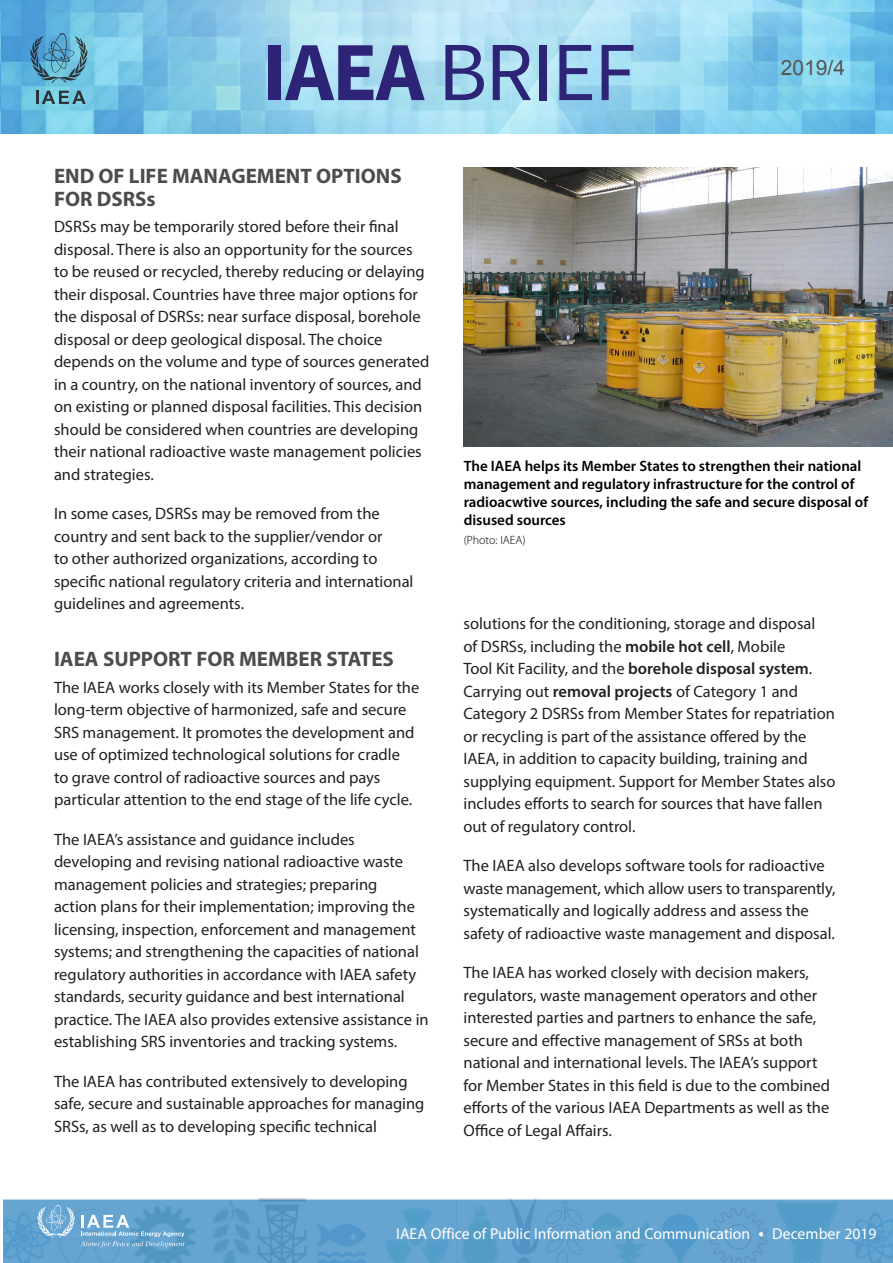
<style>
.page{position:relative;width:893px;height:1263px;background:#fff}
.page>*{position:absolute;margin:0;border:0;box-sizing:border-box;transform-origin:0 0}
.t1{font:84px "Source Sans Pro";letter-spacing:-.02em;color:#2d2377}
.Subhead_01{font:700 21px/22.5px "Myriad Pro";color:#4b4c4d}
.t2{font:21px "Arial";color:#545557}
.Body_text{font:16.5px/22.5px "Myriad Pro";color:#231f20}
.Body_text_-_no_space{font:16.5px/22.5px "Myriad Pro";color:#231f20}
.t3{font:15.75px "Myriad Pro";color:#fff}
.t4{font:600 15px/18px "Myriad Pro";color:#000}
.credit_source{font:300 12px "Myriad Pro";color:#000}
.s1{font-weight:700}
.s2{font-weight:600}
.s3{font-family:"Source Sans Pro";font-size:18px}
</style>
<div class="page">
<img style="left:0;top:0;width:893px;height:134px">
<img style="left:3px;top:1198px;width:890px;height:65px">
<svg style="left:37px;top:1205px;width:38px;height:32px"></svg>
<svg style="left:81px;top:1215px;width:104px;height:32px;background:#79afd3"></svg>
<img style="left:463px;top:167px;width:430px;height:279px">
<svg style="left:30px;top:33px;width:57px;height:50px;background:#569ab8"></svg>
<svg style="left:36px;top:91px;width:50px;height:13px"></svg>
<h1 class="t1" style="left:262px;top:20px;width:375px"><span class="s1">IAEA</span> BRIEF</h1>
<p class="t2" style="left:781px;top:54px;width:66px">2019/4</p>
<p class="Subhead_01" style="left:54px;top:164px;width:349px">END OF LIFE MANAGEMENT OPTIONS<br>FOR DSRSs</p>
<p class="Body_text_-_no_space" style="left:54px;top:215px;width:377px">DSRSs may be temporarily stored before their final disposal. There is also an opportunity for the sources to be reused or recycled, thereby reducing or delaying their disposal. Countries have three major options for the disposal of DSRSs: near surface disposal, borehole disposal or deep geological disposal. The choice depends on the volume and type of sources generated in a country, on the national inventory of sources, and on existing or planned disposal facilities. This decision should be considered when countries are developing their national radioactive waste management policies and strategies.</p>
<p class="Body_text" style="left:54px;top:502px;width:361px">In some cases, DSRSs may be removed from the country and sent back to the supplier/vendor or<br>to other authorized organizations, according to specific national regulatory criteria and international guidelines and agreements.</p>
<p class="Subhead_01" style="left:54px;top:647px;width:341px">IAEA SUPPORT FOR MEMBER STATES</p>
<p class="Body_text_-_no_space" style="left:54px;top:675px;width:367px">The IAEA works closely with its Member States for the long-term objective of harmonized, safe and secure SRS management. It promotes the development and use of optimized technological solutions for cradle<br>to grave control of radioactive sources and pays particular attention to the end stage of the life cycle.</p>
<p class="Body_text" style="left:54px;top:827px;width:376px">The IAEA’s assistance and guidance includes developing and revising national radioactive waste management policies and strategies; preparing<br>action plans for their implementation; improving the licensing, inspection, enforcement and management systems; and strengthening the capacities of national regulatory authorities in accordance with IAEA safety standards, security guidance and best international practice. The IAEA also provides extensive assistance in establishing SRS inventories and tracking systems.</p>
<p class="Body_text" style="left:54px;top:1069px;width:372px">The IAEA has contributed extensively to developing safe, secure and sustainable approaches for managing<br>SRSs, as well as to developing specific technical</p>
<p class="t4" style="left:464px;top:456px;width:406px">The IAEA helps its Member States to strengthen their national management and regulatory infrastructure for the control of radioacwtive sources, including the safe and secure disposal of disused sources</p>
<p class="credit_source" style="left:464px;top:533px;width:64px">(Photo: IAEA)</p>
<p class="Body_text" style="left:463px;top:612px;width:373px">solutions for the conditioning, storage and disposal<br>of DSRSs, including the <span class="s2">mobile hot cell</span>, Mobile<br>Tool Kit Facility, and the <span class="s2">borehole disposal system</span>.<br>Carrying out <span class="s2">removal projects</span> of Category 1 and Category 2 DSRSs from Member States for repatriation or recycling is part of the assistance offered by the IAEA, in addition to capacity building, training and supplying equipment. Support for Member States also includes efforts to search for sources that have fallen out of regulatory control.</p>
<p class="Body_text" style="left:463px;top:854px;width:373px">The IAEA also develops software tools for radioactive waste management, which allow users to transparently, systematically and logically address and assess the safety of radioactive waste management and disposal.</p>
<p class="Body_text" style="left:463px;top:961px;width:368px">The IAEA has worked closely with decision makers, regulators, waste management operators and other interested parties and partners to enhance the safe, secure and effective management of SRSs at both national and international levels. The IAEA’s support for Member States in this field is due to the combined efforts of the various IAEA Departments as well as the Office of Legal Affairs.</p>
<p class="t3" style="left:396px;top:1224px;width:482px">IAEA Office of Public Information and Communication <span class="s3">•</span> December 2019</p>
</div>
